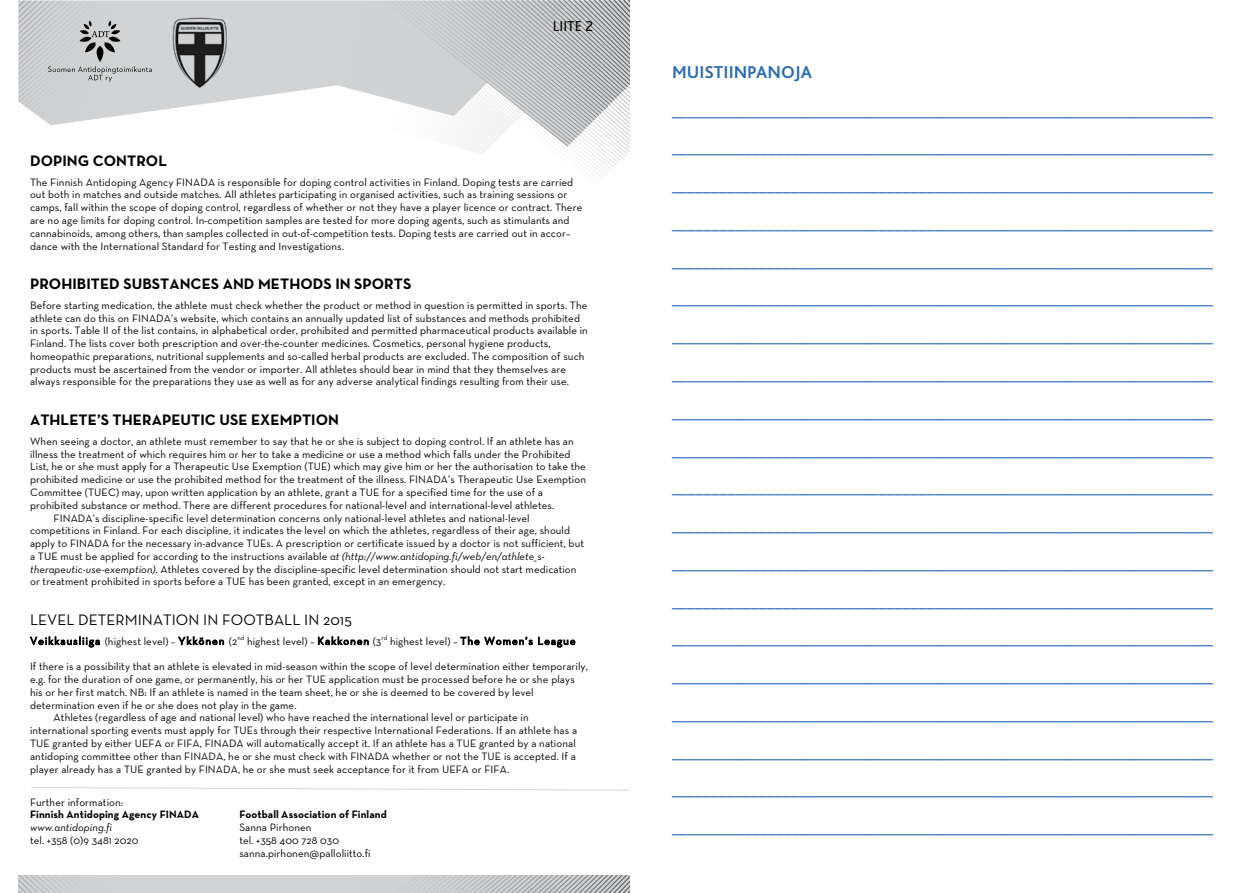
<style>
.page{position:relative;width:1259px;height:893px;background:#fff}
.page>*{position:absolute;margin:0;border:0;box-sizing:border-box;transform-origin:0 0}
.t1{font:700 18px/37.8px "Bliss 2";color:#2c6cb5}
.t2{font:700 15.45px "Neutra Text";letter-spacing:.005em;color:#000}
.t3{font:15.45px "Neutra Text";letter-spacing:.005em;color:#000}
.t4{font:15px "Bliss 2";color:#000}
.t5{font:10.95px/12.8px "Neutra Text";letter-spacing:.01em;color:#000}
.t6{font:10.95px "Neutra Text";letter-spacing:.09em;color:#000}
.t7{font:700 10.95px "Neutra Text";letter-spacing:.01em;color:#000}
.t8{font:10.95px "Neutra Text Book Italic Alt";letter-spacing:.01em;color:#000}
.s1{font-family:"Neutra Text Book Italic Alt"}
</style>
<div class="page">
<svg style="left:152px;top:0;width:49px;height:111px;background:#d5d7d8"></svg>
<div style="left:18px;top:875px;width:611px;height:18px;background:#d1d3d4"></div>
<svg style="left:461px;top:0;width:168px;height:155px"></svg>
<svg style="left:201px;top:0;width:368px;height:148px"></svg>
<svg style="left:412px;top:875px;width:217px;height:18px"></svg>
<svg style="left:18px;top:0;width:134px;height:125px;background:#cacccd"></svg>
<svg style="left:18px;top:875px;width:50px;height:18px"></svg>
<img style="left:161px;top:4px;width:81px;height:88px">
<svg style="left:30px;top:636px;width:70px;height:11px"></svg>
<svg style="left:178px;top:636px;width:46px;height:9px"></svg>
<svg style="left:318px;top:636px;width:50px;height:9px"></svg>
<svg style="left:460px;top:636px;width:115px;height:11px"></svg>
<svg style="left:31px;top:787px;width:598px;height:4px"></svg>
<h3 class="t4" style="left:553px;top:17px;width:42px">LIITE 2</h3>
<h2 class="t2" style="left:30px;top:151px;width:138px">DOPING CONTROL</h2>
<p class="t5" style="left:30px;top:175px;width:554px">The Finnish Antidoping Agency FINADA is responsible for doping control activities in Finland. Doping tests are carried out both in matches and outside matches. All athletes participating in organised activities, such as training sessions or camps, fall within the scope of doping control, regardless of whether or not they have a player licence or contract. There are no age limits for doping control. In-competition samples are tested for more doping agents, such as stimulants and cannabinoids, among others, than samples collected in out-of-competition tests. Doping tests are carried out in accor– dance with the International Standard for Testing and Investigations.</p>
<h2 class="t2" style="left:30px;top:274px;width:383px">PROHIBITED SUBSTANCES AND METHODS IN SPORTS</h2>
<p class="t5" style="left:30px;top:299px;width:559px">Before starting medication, the athlete must check whether the product or method in question is permitted in sports. The athlete can do this on FINADA’s website, which contains an annually updated list of substances and methods prohibited in sports. Table II of the list contains, in alphabetical order, prohibited and permitted pharmaceutical products available in Finland. The lists cover both prescription and over-the-counter medicines. Cosmetics, personal hygiene products, homeopathic preparations, nutritional supplements and so-called herbal products are excluded. The composition of such products must be ascertained from the vendor or importer. All athletes should bear in mind that they themselves are always responsible for the preparations they use as well as for any adverse analytical findings resulting from their use.</p>
<h2 class="t2" style="left:30px;top:410px;width:310px">ATHLETE’S THERAPEUTIC USE EXEMPTION</h2>
<p class="t5" style="left:30px;top:434px;width:545px">When seeing a doctor, an athlete must remember to say that he or she is subject to doping control. If an athlete has an</p>
<p class="t5" style="left:30px;top:447px;width:542px">illness the treatment of which requires him or her to take a medicine or use a method which falls under the Prohibited</p>
<p class="t5" style="left:30px;top:460px;width:557px">List, he or she must apply for a Therapeutic Use Exemption (TUE) which may give him or her the authorisation to take the</p>
<p class="t5" style="left:30px;top:473px;width:557px">prohibited medicine or use the prohibited method for the treatment of the illness. FINADA’s Therapeutic Use Exemption</p>
<p class="t5" style="left:30px;top:486px;width:514px">Committee (TUEC) may, upon written application by an athlete, grant a TUE for a specified time for the use of a</p>
<p class="t5" style="left:30px;top:498px;width:526px">prohibited substance or method. There are different procedures for national-level and international-level athletes.</p>
<p class="t5" style="left:54px;top:511px;width:477px">FINADA’s discipline-specific level determination concerns only national-level athletes and national-level</p>
<p class="t5" style="left:30px;top:524px;width:541px">competitions in Finland. For each discipline, it indicates the level on which the athletes, regardless of their age, should</p>
<p class="t5" style="left:30px;top:537px;width:555px">apply to FINADA for the necessary in-advance TUEs. A prescription or certificate issued by a doctor is not sufficient, but</p>
<p class="t5" style="left:30px;top:550px;width:516px">a TUE must be applied for according to the instructions available <span class="s1">at (http://www.antidoping.fi/web/en/athlete_s-</span></p>
<p class="t5" style="left:30px;top:562px;width:548px"><span class="s1">therapeutic-use-exemption).</span> Athletes covered by the discipline-specific level determination should not start medication</p>
<p class="t5" style="left:30px;top:575px;width:417px">or treatment prohibited in sports before a TUE has been granted, except in an emergency.</p>
<h2 class="t3" style="left:30px;top:610px;width:323px">LEVEL DETERMINATION IN FOOTBALL IN 2015</h2>
<p class="t6" style="left:30px;top:634px;width:547px">Veikkausliiga (highest level) – Ykkönen (2<sup>nd</sup> highest level) – Kakkonen (3<sup>rd</sup> highest level) – The Women’s League</p>
<p class="t5" style="left:30px;top:660px;width:559px">If there is a possibility that an athlete is elevated in mid-season within the scope of level determination either temporarily,</p>
<p class="t5" style="left:30px;top:673px;width:546px">e.g. for the duration of one game, or permanently, his or her TUE application must be processed before he or she plays</p>
<p class="t5" style="left:30px;top:685px;width:505px">his or her first match. NB: If an athlete is named in the team sheet, he or she is deemed to be covered by level</p>
<p class="t5" style="left:30px;top:698px;width:268px">determination even if he or she does not play in the game.</p>
<p class="t5" style="left:54px;top:711px;width:476px">Athletes (regardless of age and national level) who have reached the international level or participate in</p>
<p class="t5" style="left:30px;top:724px;width:548px">international sporting events must apply for TUEs through their respective International Federations. If an athlete has a</p>
<p class="t5" style="left:30px;top:737px;width:547px">TUE granted by either UEFA or FIFA, FINADA will automatically accept it. If an athlete has a TUE granted by a national</p>
<p class="t5" style="left:30px;top:749px;width:547px">antidoping committee other than FINADA, he or she must check with FINADA whether or not the TUE is accepted. If a</p>
<p class="t5" style="left:30px;top:762px;width:480px">player already has a TUE granted by FINADA, he or she must seek acceptance for it from UEFA or FIFA.</p>
<p class="t5" style="left:30px;top:795px;width:95px">Further information:</p>
<p class="t7" style="left:30px;top:808px;width:170px">Finnish Antidoping Agency FINADA</p>
<p class="t7" style="left:239px;top:808px;width:149px">Football Association of Finland</p>
<p class="t8" style="left:30px;top:821px;width:84px">www.antidoping.fi</p>
<p class="t5" style="left:239px;top:821px;width:74px">Sanna Pirhonen</p>
<p class="t5" style="left:30px;top:834px;width:110px">tel. +358 (0)9 3481 2020</p>
<p class="t5" style="left:239px;top:834px;width:133px">tel. +358 400 728 030 sanna.pirhonen@palloliitto.fi</p>
<p class="t1" style="left:672px;top:53px;width:543px">MUISTIINPANOJA ____________________________________________________________________ ____________________________________________________________________ ____________________________________________________________________ ____________________________________________________________________ ____________________________________________________________________ ____________________________________________________________________ ____________________________________________________________________ ____________________________________________________________________ ____________________________________________________________________ ____________________________________________________________________ ____________________________________________________________________ ____________________________________________________________________ ____________________________________________________________________ ____________________________________________________________________ ____________________________________________________________________ ____________________________________________________________________ ____________________________________________________________________ ____________________________________________________________________ ____________________________________________________________________ ____________________________________________________________________</p>
</div>
